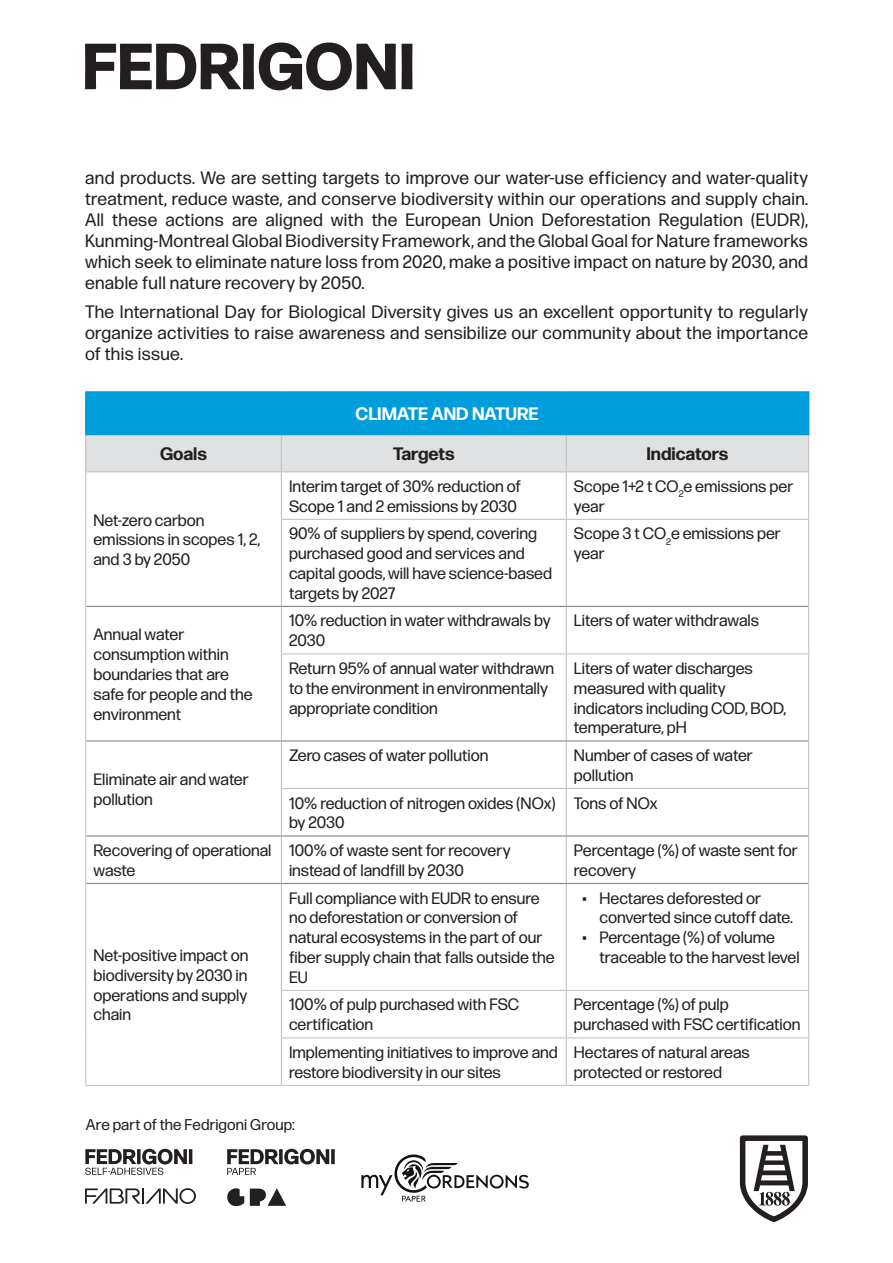
<style>
.page{position:relative;width:893px;height:1263px;background:#fff}
.page>*{position:absolute;margin:0;border:0;box-sizing:border-box;transform-origin:0 0}
.t1{font:18px/21px "Forma DJR Text Fedrigoni";letter-spacing:.02em;color:#231f20;text-align:justify}
.t2{font:700 18px "Forma DJR Text Fedrigoni";color:#231f20}
.t3{font:700 18px "Forma DJR Text Fedrigoni";color:#fff}
.t4{font:16.5px/19.8px "Forma DJR Text Fedrigoni";color:#231f20}
.t5{font:15.6px "Forma DJR Text Fedrigoni";letter-spacing:.005em;color:#231f20}
</style>
<div class="page">
<svg style="left:740px;top:1135px;width:68px;height:87px"></svg>
<svg style="left:85px;top:43px;width:311px;height:47px"></svg>
<svg style="left:402px;top:44px;width:10px;height:45px"></svg>
<svg style="left:361px;top:1154px;width:168px;height:48px"></svg>
<svg style="left:227px;top:1149px;width:108px;height:26px"></svg>
<svg style="left:85px;top:1149px;width:107px;height:26px"></svg>
<svg style="left:85px;top:1188px;width:111px;height:16px"></svg>
<svg style="left:227px;top:1188px;width:59px;height:19px"></svg>
<div style="left:86px;top:392px;width:723px;height:42px;background:#009ddd"></div>
<div style="left:86px;top:435px;width:722px;height:36px;background:#e0e1e3"></div>
<hr style="left:85px;top:391px;width:196px;height:2px;background:#009ddd">
<hr style="left:85px;top:393px;width:2px;height:41px;background:#009ddd">
<hr style="left:281px;top:391px;width:285px;height:2px;background:#009ddd">
<hr style="left:566px;top:391px;width:243px;height:2px;background:#009ddd">
<hr style="left:85px;top:435px;width:1px;height:36px;background:#c2c3c6">
<hr style="left:281px;top:435px;width:1px;height:36px;background:#c2c3c6">
<hr style="left:566px;top:435px;width:1px;height:36px;background:#c2c3c6">
<hr style="left:808px;top:435px;width:1px;height:36px;background:#c2c3c6">
<hr style="left:281px;top:472px;width:1px;height:47px;background:#c2c3c6">
<hr style="left:566px;top:472px;width:1px;height:47px;background:#c2c3c6">
<hr style="left:281px;top:519px;width:285px;height:1px;background:#c2c3c6">
<hr style="left:281px;top:520px;width:1px;height:86px;background:#c2c3c6">
<hr style="left:566px;top:519px;width:243px;height:1px;background:#c2c3c6">
<hr style="left:566px;top:520px;width:1px;height:86px;background:#c2c3c6">
<hr style="left:281px;top:607px;width:1px;height:46px;background:#c2c3c6">
<hr style="left:566px;top:607px;width:1px;height:46px;background:#c2c3c6">
<hr style="left:281px;top:653px;width:285px;height:1px;background:#c2c3c6">
<hr style="left:281px;top:654px;width:1px;height:86px;background:#c2c3c6">
<hr style="left:566px;top:653px;width:243px;height:1px;background:#c2c3c6">
<hr style="left:566px;top:654px;width:1px;height:86px;background:#c2c3c6">
<hr style="left:281px;top:741px;width:1px;height:47px;background:#c2c3c6">
<hr style="left:566px;top:741px;width:1px;height:47px;background:#c2c3c6">
<hr style="left:281px;top:788px;width:285px;height:1px;background:#c2c3c6">
<hr style="left:281px;top:789px;width:1px;height:46px;background:#c2c3c6">
<hr style="left:566px;top:788px;width:243px;height:1px;background:#c2c3c6">
<hr style="left:566px;top:789px;width:1px;height:46px;background:#c2c3c6">
<hr style="left:281px;top:836px;width:1px;height:47px;background:#c2c3c6">
<hr style="left:566px;top:836px;width:1px;height:47px;background:#c2c3c6">
<hr style="left:281px;top:884px;width:1px;height:106px;background:#c2c3c6">
<hr style="left:566px;top:884px;width:1px;height:106px;background:#c2c3c6">
<hr style="left:281px;top:990px;width:285px;height:1px;background:#c2c3c6">
<hr style="left:281px;top:991px;width:1px;height:46px;background:#c2c3c6">
<hr style="left:566px;top:990px;width:243px;height:1px;background:#c2c3c6">
<hr style="left:566px;top:991px;width:1px;height:46px;background:#c2c3c6">
<hr style="left:281px;top:1037px;width:285px;height:1px;background:#c2c3c6">
<hr style="left:281px;top:1038px;width:1px;height:47px;background:#c2c3c6">
<hr style="left:566px;top:1037px;width:243px;height:1px;background:#c2c3c6">
<hr style="left:566px;top:1038px;width:1px;height:47px;background:#c2c3c6">
<hr style="left:86px;top:606px;width:195px;height:1px;background:#848689">
<hr style="left:281px;top:606px;width:285px;height:1px;background:#848689">
<hr style="left:566px;top:606px;width:242px;height:1px;background:#848689">
<hr style="left:86px;top:740px;width:195px;height:1px;background:#848689">
<hr style="left:281px;top:740px;width:285px;height:1px;background:#848689">
<hr style="left:566px;top:740px;width:242px;height:1px;background:#848689">
<hr style="left:86px;top:835px;width:195px;height:1px;background:#848689">
<hr style="left:281px;top:835px;width:285px;height:1px;background:#848689">
<hr style="left:566px;top:835px;width:242px;height:1px;background:#848689">
<hr style="left:86px;top:883px;width:195px;height:1px;background:#848689">
<hr style="left:281px;top:883px;width:285px;height:1px;background:#848689">
<hr style="left:566px;top:883px;width:242px;height:1px;background:#848689">
<hr style="left:85px;top:434px;width:196px;height:1px;background:#009ddd">
<hr style="left:281px;top:434px;width:285px;height:1px;background:#009ddd">
<hr style="left:566px;top:434px;width:243px;height:1px;background:#009ddd">
<hr style="left:85px;top:471px;width:196px;height:1px;background:#c2c3c6">
<hr style="left:85px;top:472px;width:1px;height:47px;background:#c2c3c6">
<hr style="left:85px;top:519px;width:1px;height:87px;background:#c2c3c6">
<hr style="left:281px;top:471px;width:285px;height:1px;background:#c2c3c6">
<hr style="left:566px;top:471px;width:243px;height:1px;background:#c2c3c6">
<hr style="left:808px;top:472px;width:1px;height:47px;background:#c2c3c6">
<hr style="left:808px;top:520px;width:1px;height:86px;background:#c2c3c6">
<hr style="left:85px;top:606px;width:1px;height:48px;background:#c2c3c6">
<hr style="left:85px;top:654px;width:1px;height:87px;background:#c2c3c6">
<hr style="left:808px;top:606px;width:1px;height:47px;background:#c2c3c6">
<hr style="left:808px;top:654px;width:1px;height:87px;background:#c2c3c6">
<hr style="left:85px;top:741px;width:1px;height:47px;background:#c2c3c6">
<hr style="left:85px;top:788px;width:1px;height:48px;background:#c2c3c6">
<hr style="left:808px;top:741px;width:1px;height:47px;background:#c2c3c6">
<hr style="left:808px;top:789px;width:1px;height:47px;background:#c2c3c6">
<hr style="left:85px;top:836px;width:1px;height:47px;background:#c2c3c6">
<hr style="left:808px;top:836px;width:1px;height:47px;background:#c2c3c6">
<hr style="left:85px;top:883px;width:1px;height:107px;background:#c2c3c6">
<hr style="left:85px;top:990px;width:1px;height:48px;background:#c2c3c6">
<hr style="left:85px;top:1038px;width:1px;height:47px;background:#c2c3c6">
<hr style="left:85px;top:1085px;width:196px;height:1px;background:#c2c3c6">
<hr style="left:808px;top:883px;width:1px;height:107px;background:#c2c3c6">
<hr style="left:808px;top:991px;width:1px;height:46px;background:#c2c3c6">
<hr style="left:808px;top:1038px;width:1px;height:47px;background:#c2c3c6">
<hr style="left:281px;top:1085px;width:285px;height:1px;background:#c2c3c6">
<hr style="left:566px;top:1085px;width:243px;height:1px;background:#c2c3c6">
<p class="t1" style="left:85px;top:166px;width:725px">and products. We are setting targets to improve our water-use efficiency and water-quality treatment, reduce waste, and conserve biodiversity within our operations and supply chain.<br>All these actions are aligned with the European Union Deforestation Regulation (EUDR), Kunming-Montreal Global Biodiversity Framework, and the Global Goal for Nature frameworks which seek to eliminate nature loss from 2020, make a positive impact on nature by 2030, and enable full nature recovery by 2050.</p>
<p class="t1" style="left:85px;top:301px;width:724px">The International Day for Biological Diversity gives us an excellent opportunity to regularly organize activities to raise awareness and sensibilize our community about the importance of this issue.</p>
<p class="t3" style="left:356px;top:402px;width:185px">CLIMATE AND NATURE</p>
<p class="t2" style="left:160px;top:442px;width:48px">Goals</p>
<p class="t2" style="left:393px;top:442px;width:63px">Targets</p>
<p class="t2" style="left:646px;top:442px;width:84px">Indicators</p>
<p class="t4" style="left:93px;top:509px;width:168px">Net-zero carbon emissions in scopes 1, 2, and 3 by 2050</p>
<p class="t4" style="left:93px;top:624px;width:161px">Annual water consumption within boundaries that are safe for people and the environment</p>
<p class="t4" style="left:93px;top:769px;width:157px">Eliminate air and water pollution</p>
<p class="t4" style="left:289px;top:476px;width:233px">Interim target of 30% reduction of<br>Scope 1 and 2 emissions by 2030</p>
<p class="t4" style="left:574px;top:476px;width:221px">Scope 1+2 t CO<sub>2</sub>e emissions per year</p>
<p class="t4" style="left:289px;top:523px;width:265px">90% of suppliers by spend, covering purchased good and services and capital goods, will have science-based targets by 2027</p>
<p class="t4" style="left:574px;top:523px;width:208px">Scope 3 t CO<sub>2</sub>e emissions per year</p>
<p class="t4" style="left:289px;top:610px;width:263px">10% reduction in water withdrawals by<br>2030</p>
<p class="t4" style="left:574px;top:610px;width:187px">Liters of water withdrawals</p>
<p class="t4" style="left:289px;top:658px;width:267px">Return 95% of annual water withdrawn to the environment in environmentally appropriate condition</p>
<p class="t4" style="left:574px;top:658px;width:214px">Liters of water discharges measured with quality indicators including COD, BOD, temperature, pH</p>
<p class="t4" style="left:289px;top:745px;width:201px">Zero cases of water pollution</p>
<p class="t4" style="left:574px;top:745px;width:180px">Number of cases of water pollution</p>
<p class="t4" style="left:289px;top:792px;width:268px">10% reduction of nitrogen oxides (NOx) by 2030</p>
<p class="t4" style="left:574px;top:792px;width:85px">Tons of NOx</p>
<p class="t4" style="left:93px;top:840px;width:180px">Recovering of operational waste</p>
<p class="t4" style="left:289px;top:840px;width:223px">100% of waste sent for recovery instead of landfill by 2030</p>
<p class="t4" style="left:574px;top:840px;width:225px">Percentage (%) of waste sent for recovery</p>
<p class="t4" style="left:93px;top:945px;width:156px;text-align:justify">Net-positive impact on biodiversity by 2030 in operations and supply chain</p>
<p class="t4" style="left:289px;top:887px;width:267px">Full compliance with EUDR to ensure no deforestation or conversion of natural ecosystems in the part of our fiber supply chain that falls outside the<br>EU</p>
<p class="t4" style="left:599px;top:887px;width:195px;text-indent:-17px">• Hectares deforested or converted since cutoff date.</p>
<p class="t4" style="left:599px;top:927px;width:202px;text-indent:-17px">• Percentage (%) of volume traceable to the harvest level</p>
<p class="t4" style="left:289px;top:994px;width:232px">100% of pulp purchased with FSC certification</p>
<p class="t4" style="left:574px;top:994px;width:228px">Percentage (%) of pulp purchased with FSC certification</p>
<p class="t4" style="left:289px;top:1042px;width:270px">Implementing initiatives to improve and restore biodiversity in our sites</p>
<p class="t4" style="left:574px;top:1042px;width:177px">Hectares of natural areas protected or restored</p>
<p class="t5" style="left:86px;top:1115px;width:211px">Are part of the Fedrigoni Group:</p>
</div>
